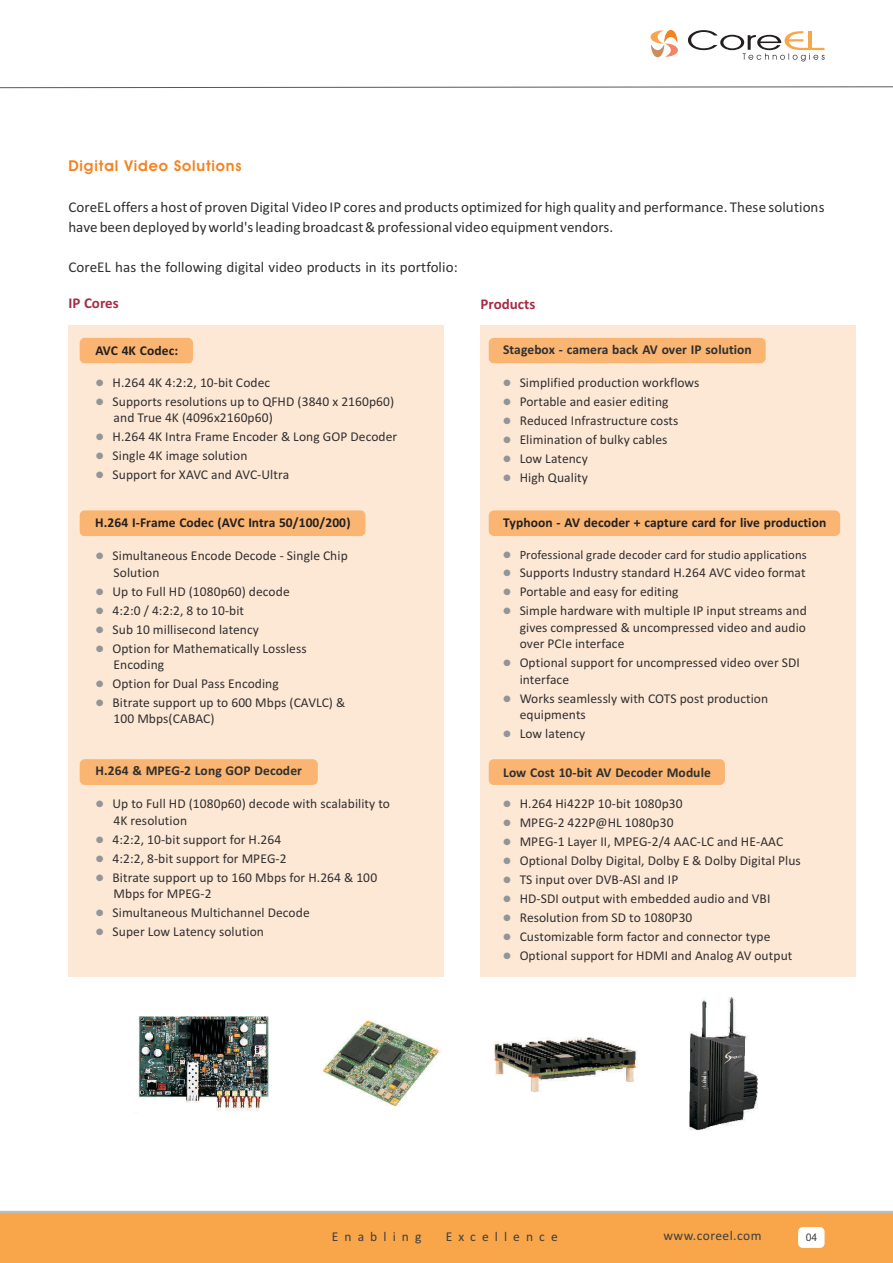
<style>
.page{position:relative;width:893px;height:1263px;background:#fff}
.page>*{position:absolute;margin:0;border:0;box-sizing:border-box;transform-origin:0 0}
.t1{font:15px/20.1px "Calibri";color:#312f30}
.t2{font:700 15px "Avant Garde IT Cby BT";letter-spacing:.06em;color:#f58220}
.t3{font:700 15px "Calibri";color:#a62c45}
.t4{font:13.5px/18.9px "Calibri";color:#312f30}
.t5{font:700 13.5px "Calibri";color:#231f20}
.t6{font:700 13.5px "Calibri";color:#312f30}
.t7{font:13.5px "Calibri";letter-spacing:.45em;color:#3e3e3f}
.t8{font:13.5px "Calibri";letter-spacing:.035em;color:#3e3e3f}
.t9{font:12.75px "Calibri";color:#312f30}
.t10{font:11.55px/18.9px "Wingdings";color:#939598;text-align:justify}
.t11{font:10.5px "Arial";color:#3e3e3f}
</style>
<div class="page">
<svg style="left:688px;top:30px;width:136px;height:31px"></svg>
<svg style="left:650px;top:30px;width:28px;height:27px"></svg>
<div style="left:0;top:1212px;width:893px;height:51px;background:#f9a64a"></div>
<hr style="left:0;top:1211px;width:893px;height:2px;background:#bcbdc0">
<div style="left:798px;top:1227px;width:26px;height:21px;background:#fff;border-radius:5px"></div>
<svg style="left:0;top:86px;width:893px;height:2px"></svg>
<img style="left:323px;top:1020px;width:118px;height:87px">
<img style="left:494px;top:1038px;width:144px;height:54px">
<img style="left:689px;top:997px;width:69px;height:133px">
<img style="left:134px;top:1016px;width:134px;height:98px">
<div style="left:489px;top:759px;width:236px;height:26px;background:#f9b571;border-radius:5px"></div>
<div style="left:489px;top:510px;width:351px;height:26px;background:#f9b571;border-radius:5px"></div>
<div style="left:489px;top:338px;width:277px;height:25px;background:#f9b571;border-radius:5px"></div>
<div style="left:80px;top:759px;width:238px;height:26px;background:#f9b571;border-radius:5px"></div>
<div style="left:80px;top:510px;width:285px;height:26px;background:#f9b571;border-radius:5px"></div>
<div style="left:80px;top:338px;width:113px;height:26px;background:#f9b571;border-radius:5px"></div>
<svg style="left:97px;top:909px;width:6px;height:26px"></svg>
<svg style="left:97px;top:680px;width:6px;height:26px"></svg>
<svg style="left:97px;top:380px;width:6px;height:25px"></svg>
<p class="t2" style="left:68px;top:160px;width:175px">Digital Video Solutions</p>
<p class="t1" style="left:68px;top:198px;width:758px">CoreEL offers a host of proven Digital Video IP cores and products optimized for high quality and performance. These solutions have been deployed by world's leading broadcast &amp; professional video equipment vendors.</p>
<p class="t1" style="left:68px;top:258px;width:391px">CoreEL has the following digital video products in its portfolio:</p>
<p class="t3" style="left:69px;top:297px;width:52px">IP Cores</p>
<p class="t3" style="left:481px;top:297px;width:56px">Products</p>
<p class="t5" style="left:95px;top:345px;width:84px">AVC 4K Codec:</p>
<p class="t10" style="left:96px;top:429px;width:53px">● ● ●</p>
<p class="t4" style="left:113px;top:374px;width:283px">H.264 4K 4:2:2, 10-bit Codec<br>Supports resolutions up to QFHD (3840 x 2160p60)</p>
<p class="t4" style="left:113px;top:410px;width:286px">and True 4K (4096x2160p60)<br>H.264 4K Intra Frame Encoder &amp; Long GOP Decoder<br>Single 4K image solution<br>Support for XAVC and AVC-Ultra</p>
<p class="t5" style="left:95px;top:517px;width:257px">H.264 I-Frame Codec (AVC Intra 50/100/200)</p>
<p class="t10" style="left:96px;top:548px;width:53px">●</p>
<p class="t10" style="left:96px;top:583px;width:53px">● ● ● ●</p>
<p class="t4" style="left:113px;top:549px;width:237px;line-height:16.5px">Simultaneous Encode Decode - Single Chip<br>Solution</p>
<p class="t4" style="left:113px;top:583px;width:196px">Up to Full HD (1080p60) decode<br>4:2:0 / 4:2:2, 8 to 10-bit<br>Sub 10 millisecond latency<br>Option for Mathematically Lossless</p>
<p class="t4" style="left:113px;top:656px;width:234px">Encoding<br>Option for Dual Pass Encoding<br>Bitrate support up to 600 Mbps (CAVLC) &amp;</p>
<p class="t4" style="left:114px;top:711px;width:102px">100 Mbps(CABAC)</p>
<p class="t6" style="left:96px;top:765px;width:208px">H.264 &amp; MPEG-2 Long GOP Decoder</p>
<p class="t10" style="left:96px;top:795px;width:53px">●</p>
<p class="t10" style="left:96px;top:831px;width:53px">● ● ●</p>
<p class="t4" style="left:113px;top:797px;width:279px;line-height:16.5px">Up to Full HD (1080p60) decode with scalability to<br>4K resolution</p>
<p class="t4" style="left:113px;top:831px;width:266px">4:2:2, 10-bit support for H.264<br>4:2:2, 8-bit support for MPEG-2<br>Bitrate support up to 160 Mbps for H.264 &amp; 100</p>
<p class="t4" style="left:113px;top:885px;width:199px">Mbps for MPEG-2<br>Simultaneous Multichannel Decode<br>Super Low Latency solution</p>
<p class="t6" style="left:503px;top:344px;width:250px">Stagebox - camera back AV over IP solution</p>
<p class="t10" style="left:503px;top:374px;width:53px">● ● ● ● ● ●</p>
<p class="t4" style="left:520px;top:374px;width:181px">Simplified production workflows<br>Portable and easier editing<br>Reduced Infrastructure costs<br>Elimination of bulky cables<br>Low Latency<br>High Quality</p>
<p class="t5" style="left:503px;top:516px;width:325px">Typhoon - AV decoder + capture card for live production</p>
<p class="t10" style="left:503px;top:546px;width:53px">● ● ● ●</p>
<p class="t10" style="left:503px;top:654px;width:53px">●</p>
<p class="t10" style="left:503px;top:690px;width:53px">●</p>
<p class="t10" style="left:503px;top:725px;width:53px">●</p>
<p class="t9" style="left:520px;top:549px;width:289px">Professional grade decoder card for studio applications</p>
<p class="t4" style="left:520px;top:564px;width:289px">Supports Industry standard H.264 AVC video format<br>Portable and easy for editing<br>Simple hardware with multiple IP input streams and</p>
<p class="t4" style="left:520px;top:620px;width:288px;line-height:16.5px">gives compressed &amp; uncompressed video and audio over PCIe interface</p>
<p class="t4" style="left:520px;top:655px;width:282px;line-height:16.5px">Optional support for uncompressed video over SDI interface</p>
<p class="t4" style="left:520px;top:691px;width:250px;line-height:16.5px">Works seamlessly with COTS post production equipments</p>
<p class="t4" style="left:520px;top:725px;width:67px">Low latency</p>
<p class="t6" style="left:503px;top:766px;width:209px">Low Cost 10-bit AV Decoder Module</p>
<p class="t10" style="left:503px;top:795px;width:53px">● ● ● ● ● ● ● ● ●</p>
<p class="t4" style="left:520px;top:795px;width:283px">H.264 Hi422P 10-bit 1080p30<br>MPEG-2 422P@HL 1080p30<br>MPEG-1 Layer II, MPEG-2/4 AAC-LC and HE-AAC Optional Dolby Digital, Dolby E &amp; Dolby Digital Plus TS input over DVB-ASI and IP<br>HD-SDI output with embedded audio and VBI Resolution from SD to 1080P30<br>Customizable form factor and connector type Optional support for HDMI and Analog AV output</p>
<p class="t7" style="left:332px;top:1231px;width:91px">Enabling</p>
<p class="t7" style="left:446px;top:1231px;width:113px">Excellence</p>
<p class="t8" style="left:663px;top:1230px;width:100px">www.coreel.com</p>
<p class="t11" style="left:806px;top:1233px;width:13px">04</p>
</div>
